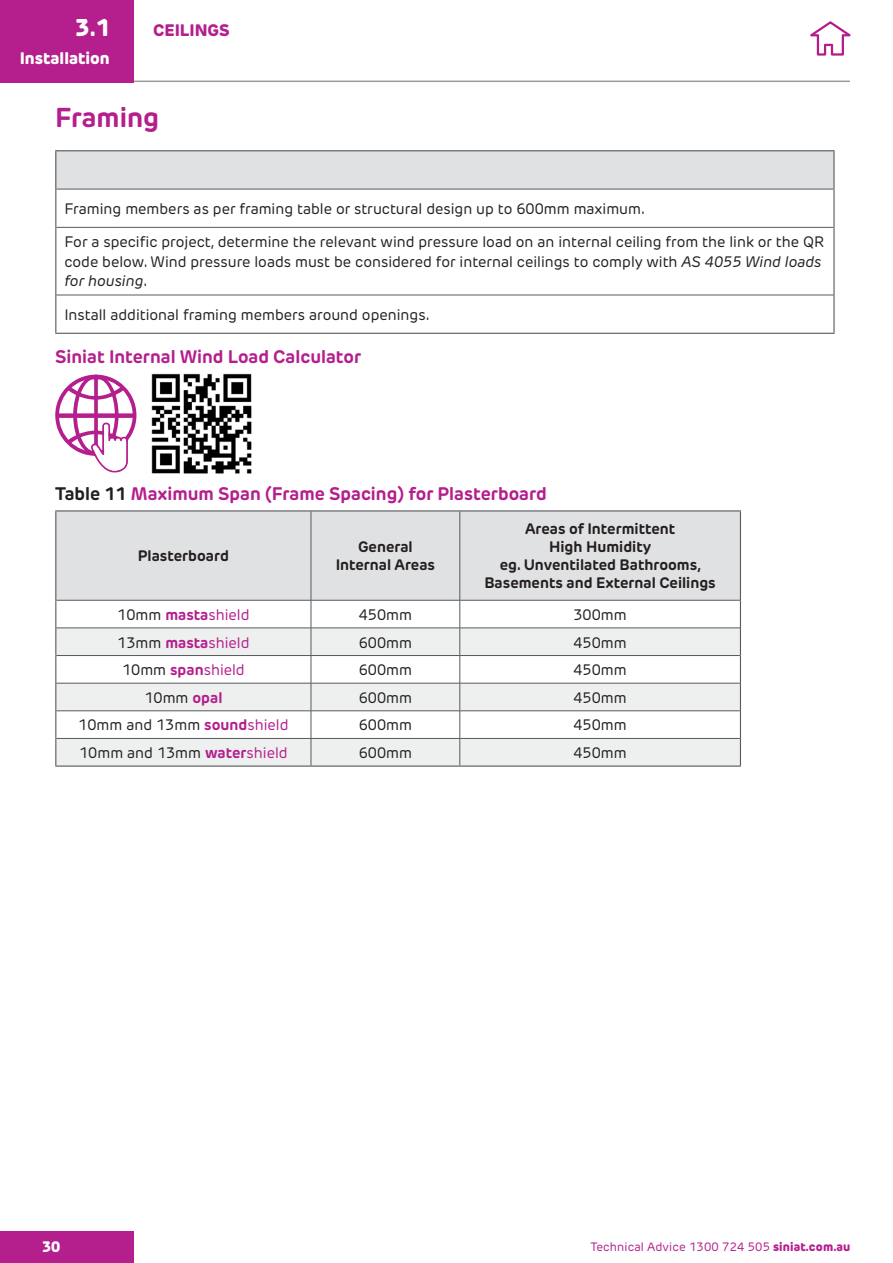
<style>
.page{position:relative;width:893px;height:1263px;background:#fff}
.page>*{position:absolute;margin:0;border:0;box-sizing:border-box;transform-origin:0 0}
.t1{font:700 27px "New Rubrik Edge";color:#b41e8d}
.t2{font:800 24px "New Rubrik Edge";color:#fff}
.t3{font:700 18px "New Rubrik Edge";color:#b41e8d}
.t4{font:800 16.5px "New Rubrik Edge";color:#fff}
.t5{font:800 16.5px "New Rubrik Edge";color:#b41e8d}
.t6{font:15px/19.5px "New Rubrik Edge";color:#231f20}
.t7{font:700 15px/18px "New Rubrik Edge";color:#231f20;text-align:center}
.t8{font:15px "New Rubrik Edge";color:#b41e8d}
.t9{font:800 15px "New Rubrik Edge";color:#fff}
.t10{font:12px "New Rubrik Edge";letter-spacing:.01em;color:#b41e8d}
.s1{font-style:italic}
.s2{color:#231f20}
.s3{font-weight:700}
.s4{font-weight:700;color:#b41e8d}
.s5{color:#b41e8d}
.s6{font-weight:800}
</style>
<div class="page">
<div style="left:0;top:1232px;width:134px;height:31px;background:#b41e8d"></div>
<div style="left:0;top:0;width:134px;height:82px;background:#b41e8d"></div>
<hr style="left:134px;top:81px;width:716px;height:1px;background:#9a9b9d">
<svg style="left:810px;top:21px;width:41px;height:35px"></svg>
<div style="left:56px;top:151px;width:778px;height:38px;background:#e0e1e2"></div>
<hr style="left:56px;top:189px;width:777px;height:1px;background:#575a5d">
<hr style="left:56px;top:227px;width:777px;height:1px;background:#575a5d">
<hr style="left:56px;top:295px;width:777px;height:1px;background:#575a5d">
<hr style="left:55px;top:150px;width:780px;height:1px;background:#575a5d">
<hr style="left:55px;top:151px;width:1px;height:38px;background:#575a5d">
<hr style="left:833px;top:151px;width:2px;height:38px;background:#575a5d">
<hr style="left:55px;top:189px;width:1px;height:38px;background:#575a5d">
<hr style="left:833px;top:189px;width:2px;height:38px;background:#575a5d">
<hr style="left:55px;top:227px;width:1px;height:68px;background:#575a5d">
<hr style="left:833px;top:227px;width:2px;height:68px;background:#575a5d">
<hr style="left:55px;top:295px;width:1px;height:38px;background:#575a5d">
<hr style="left:833px;top:295px;width:2px;height:38px;background:#575a5d">
<hr style="left:55px;top:333px;width:780px;height:1px;background:#575a5d">
<div style="left:56px;top:511px;width:684px;height:89px;background:#e0e1e2"></div>
<svg style="left:56px;top:629px;width:684px;height:136px;fill:#eef0f0"></svg>
<hr style="left:311px;top:511px;width:1px;height:89px;background:#575a5d">
<hr style="left:460px;top:511px;width:1px;height:89px;background:#575a5d">
<hr style="left:56px;top:600px;width:255px;height:1px;background:#575a5d">
<hr style="left:56px;top:628px;width:255px;height:1px;background:#575a5d">
<hr style="left:56px;top:655px;width:255px;height:1px;background:#575a5d">
<hr style="left:311px;top:600px;width:149px;height:1px;background:#575a5d">
<hr style="left:311px;top:628px;width:149px;height:1px;background:#575a5d">
<hr style="left:311px;top:655px;width:149px;height:1px;background:#575a5d">
<hr style="left:460px;top:600px;width:280px;height:1px;background:#575a5d">
<hr style="left:460px;top:628px;width:280px;height:1px;background:#575a5d">
<hr style="left:460px;top:655px;width:280px;height:1px;background:#575a5d">
<hr style="left:56px;top:683px;width:255px;height:1px;background:#575a5d">
<hr style="left:311px;top:683px;width:149px;height:1px;background:#575a5d">
<hr style="left:460px;top:683px;width:280px;height:1px;background:#575a5d">
<hr style="left:56px;top:710px;width:255px;height:1px;background:#575a5d">
<hr style="left:56px;top:738px;width:255px;height:1px;background:#575a5d">
<svg style="left:311px;top:600px;width:1px;height:165px"></svg>
<hr style="left:311px;top:710px;width:149px;height:1px;background:#575a5d">
<hr style="left:311px;top:738px;width:149px;height:1px;background:#575a5d">
<svg style="left:460px;top:600px;width:1px;height:165px"></svg>
<hr style="left:460px;top:710px;width:280px;height:1px;background:#575a5d">
<hr style="left:460px;top:738px;width:280px;height:1px;background:#575a5d">
<hr style="left:55px;top:510px;width:256px;height:1px;background:#575a5d">
<hr style="left:55px;top:511px;width:1px;height:89px;background:#575a5d">
<hr style="left:311px;top:510px;width:149px;height:1px;background:#575a5d">
<hr style="left:460px;top:510px;width:281px;height:1px;background:#575a5d">
<hr style="left:740px;top:511px;width:1px;height:89px;background:#575a5d">
<svg style="left:55px;top:600px;width:1px;height:165px"></svg>
<svg style="left:740px;top:600px;width:1px;height:165px"></svg>
<hr style="left:55px;top:765px;width:256px;height:2px;background:#575a5d">
<hr style="left:311px;top:765px;width:149px;height:2px;background:#575a5d">
<hr style="left:460px;top:765px;width:281px;height:2px;background:#575a5d">
<img style="left:151px;top:373px;width:101px;height:101px">
<svg style="left:56px;top:375px;width:80px;height:97px"></svg>
<h2 class="t2" style="left:75px;top:12px;width:37px">3.1</h2>
<p class="t4" style="left:20px;top:47px;width:91px">Installation</p>
<p class="t5" style="left:153px;top:20px;width:78px">CEILINGS</p>
<h1 class="t1" style="left:55px;top:101px;width:105px">Framing</h1>
<p class="t6" style="left:64px;top:199px;width:582px">Framing members as per framing table or structural design up to 600mm maximum.</p>
<p class="t6" style="left:64px;top:232px;width:761px">For a specific project, determine the relevant wind pressure load on an internal ceiling from the link or the QR code below. Wind pressure loads must be considered for internal ceilings to comply with <span class="s1">AS 4055 Wind loads for housing</span>.</p>
<p class="t6" style="left:64px;top:305px;width:367px">Install additional framing members around openings.</p>
<p class="t3" style="left:55px;top:345px;width:308px">Siniat Internal Wind Load Calculator</p>
<p class="t3" style="left:55px;top:482px;width:493px"><span class="s2">Table 11</span> Maximum Span (Frame Spacing) for Plasterboard</p>
<p class="t7" style="left:138px;top:547px;width:93px">Plasterboard</p>
<p class="t7" style="left:336px;top:538px;width:101px">General<br>Internal Areas</p>
<p class="t7" style="left:484px;top:520px;width:233px">Areas of Intermittent<br>High Humidity<br>eg. Unventilated Bathrooms,<br>Basements and External Ceilings</p>
<p class="t8" style="left:117px;top:605px;width:134px"><span class="s2">10mm</span> <span class="s3">masta</span>shield</p>
<p class="t6" style="left:359px;top:605px;width:55px">450mm</p>
<p class="t6" style="left:573px;top:605px;width:55px">300mm</p>
<p class="t8" style="left:117px;top:633px;width:134px"><span class="s2">13mm</span> <span class="s3">masta</span>shield</p>
<p class="t6" style="left:359px;top:632px;width:55px">600mm</p>
<p class="t6" style="left:573px;top:632px;width:55px">450mm</p>
<p class="t8" style="left:122px;top:661px;width:124px"><span class="s2">10mm</span> <span class="s3">span</span>shield</p>
<p class="t6" style="left:359px;top:660px;width:55px">600mm</p>
<p class="t6" style="left:573px;top:660px;width:55px">450mm</p>
<p class="t6" style="left:144px;top:688px;width:80px">10mm <span class="s4">opal</span></p>
<p class="t6" style="left:359px;top:688px;width:55px">600mm</p>
<p class="t6" style="left:573px;top:688px;width:55px">450mm</p>
<p class="t6" style="left:78px;top:715px;width:212px">10mm and 13mm <span class="s4">sound</span><span class="s5">shield</span></p>
<p class="t6" style="left:359px;top:715px;width:55px">600mm</p>
<p class="t6" style="left:573px;top:715px;width:55px">450mm</p>
<p class="t6" style="left:79px;top:743px;width:210px">10mm and 13mm <span class="s4">water</span><span class="s5">shield</span></p>
<p class="t6" style="left:359px;top:743px;width:55px">600mm</p>
<p class="t6" style="left:573px;top:743px;width:55px">450mm</p>
<p class="t9" style="left:42px;top:1237px;width:20px">30</p>
<p class="t10" style="left:590px;top:1239px;width:262px">Technical Advice 1300 724 505 <span class="s6">siniat.com.au</span></p>
</div>
